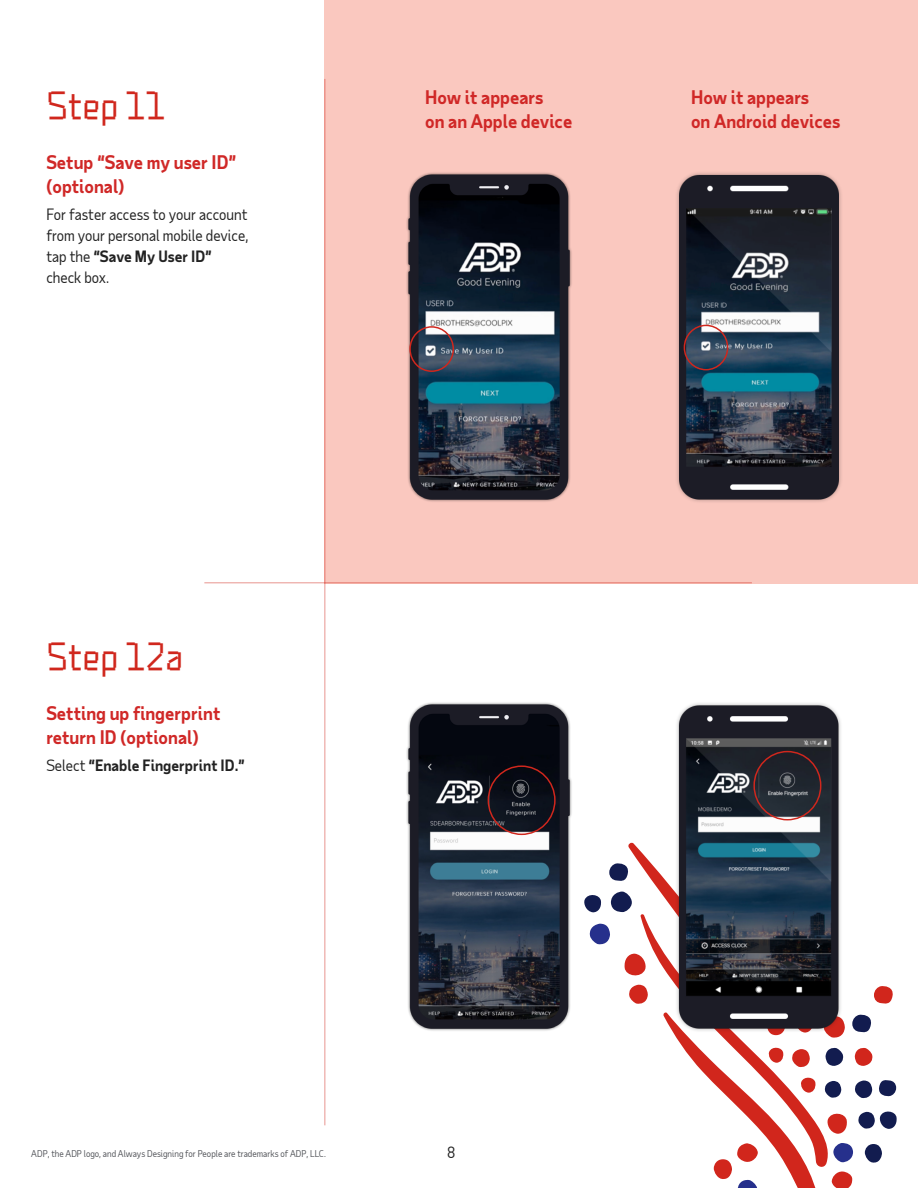
<style>
.page{position:relative;width:918px;height:1188px;background:#fff}
.page>*{position:absolute;margin:0;border:0;box-sizing:border-box;transform-origin:0 0}
.t1{font:36px "Taub Display 30";color:#d0271d}
.t2{font:700 18px/24px "Taub Sans";color:#d02827}
.t3{font:15px/21px "Taub Sans";color:#222}
.t4{font:700 15px "Taub Sans";color:#222}
.t5{font:9px "Taub Sans";color:#54565b}
.s1{font-weight:700}
.s2{font-weight:400}
</style>
<div class="page">
<svg style="left:610px;top:842px;width:287px;height:346px"></svg>
<div style="left:324px;top:0;width:594px;height:583px;background:#fac8bf"></div>
<hr style="left:324px;top:79px;width:1px;height:1046px;background:#d0271d">
<hr style="left:204px;top:582px;width:548px;height:1px;background:#d0271d">
<img style="left:406px;top:172px;width:166px;height:330px">
<img style="left:677px;top:173px;width:164px;height:329px">
<img style="left:406px;top:702px;width:204px;height:329px">
<img style="left:651px;top:703px;width:216px;height:354px">
<div style="left:409px;top:326px;width:45px;height:46px;border:2px solid #d0271d;border-radius:50%"></div>
<div style="left:488px;top:765px;width:68px;height:70px;border:2px solid #d0271d;border-radius:50%"></div>
<div style="left:684px;top:325px;width:44px;height:45px;border:2px solid #d0271d;border-radius:50%"></div>
<div style="left:753px;top:751px;width:68px;height:69px;border:2px solid #d0271d;border-radius:50%"></div>
<h1 class="t1" style="left:46px;top:82px;width:120px">Step 11</h1>
<p class="t2" style="left:46px;top:149px;width:192px">Setup “Save my user ID” (optional)</p>
<p class="t3" style="left:46px;top:204px;width:204px">For faster access to your account from your personal mobile device, tap the <span class="s1">“Save My User ID” </span>check box.</p>
<h1 class="t1" style="left:46px;top:633px;width:138px">Step 12a</h1>
<p class="t2" style="left:46px;top:700px;width:176px">Setting up fingerprint return ID (optional)</p>
<p class="t4" style="left:46px;top:756px;width:200px"><span class="s2">Select</span> “Enable Fingerprint ID.”</p>
<p class="t2" style="left:425px;top:85px;width:149px">How it appears<br>on an Apple device</p>
<p class="t2" style="left:691px;top:85px;width:119px">How it appears</p>
<p class="t2" style="left:691px;top:109px;width:151px">on Android devices</p>
<p class="t5" style="left:31px;top:1148px;width:296px">ADP, the ADP logo, and Always Designing for People are trademarks of ADP, LLC.</p>
<p class="t3" style="left:447px;top:1141px;width:10px">8</p>
</div>
